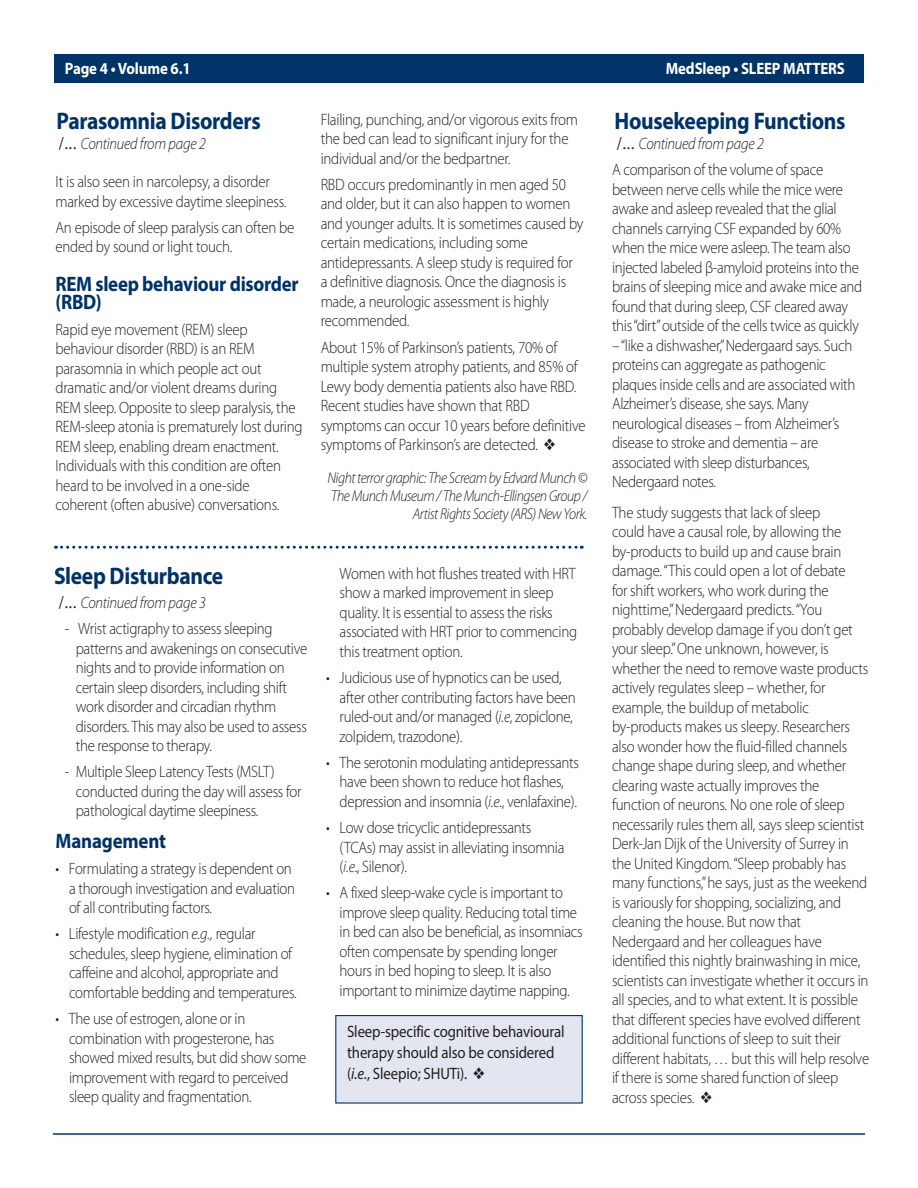
<style>
.page{position:relative;width:918px;height:1188px;background:#fff}
.page>*{position:absolute;margin:0;border:0;box-sizing:border-box;transform-origin:0 0}
.MDSLP_subhead_fordar{font:700 24px "Myriad Pro";letter-spacing:-.015em;color:#003367;scale:.9 1}
.MDSLP_SUBhead_2_BLUE{font:700 21px/18px "Myriad Pro";letter-spacing:-.015em;color:#003367;scale:.9 1}
.MDSLP_TEXT_space__1{font:300 16.5px/19.5px "Myriad Pro";letter-spacing:-.015em;color:#231f20;scale:.9 1}
.BULLETS{font:300 16.5px/19.5px "Myriad Pro";letter-spacing:-.02em;color:#231f20;scale:.9 1}
.MDSLP_TEXT_space__12{font:300 16.5px/19.5px "Myriad Pro";letter-spacing:-.015em;color:#231f20;scale:.9 1}
.BULLETS_2{font:300 16.5px/19.5px "Myriad Pro";letter-spacing:-.02em;color:#231f20;scale:.9 1}
.MDSLP_TEXT_space__12-2{font:16.5px/21px "Myriad Pro";letter-spacing:-.01em;color:#231f20;scale:.9 1}
.t1{font:italic 300 16.5px "Myriad Pro";letter-spacing:-.015em;color:#231f20;scale:.9 1}
.MDSLP_TEXT_space__12-3{font:700 16.5px "Myriad Pro";letter-spacing:-.01em;color:#fff;scale:.9 1}
.MDSLP_TEXT_space__12-4{font:italic 300 15.75px/18px "Myriad Pro";letter-spacing:-.035em;color:#231f20;text-align:right;scale:.9 1}
.s1{font-family:"Minion Pro";font-weight:400;font-style:normal;font-size:18px}
.s2{font-style:italic}
</style>
<div class="page">
<div style="left:335px;top:1015px;width:248px;height:89px;background:#e3e6f0;border:1px solid #003367"></div>
<hr style="left:53px;top:1133px;width:812px;height:2px;background:#003367">
<svg style="left:56px;top:546px;width:526px;height:3px"></svg>
<div style="left:54px;top:54px;width:810px;height:29px;background:#003367"></div>
<p class="MDSLP_TEXT_space__12-3" style="left:65px;top:58px;width:141px">Page 4 • Volume 6.1</p>
<p class="MDSLP_TEXT_space__12-3" style="left:666px;top:58px;width:200px">MedSleep • SLEEP MATTERS</p>
<p class="MDSLP_subhead_fordar" style="left:57px;top:105px;width:229px">Parasomnia Disorders</p>
<p class="t1" style="left:59px;top:134px;width:165px"><span class="s1">/...</span> Continued from page 2</p>
<p class="MDSLP_TEXT_space__12" style="left:56px;top:172px;width:258px">It is also seen in narcolepsy, a disorder marked by excessive daytime sleepiness.</p>
<p class="MDSLP_TEXT_space__12" style="left:56px;top:218px;width:267px">An episode of sleep paralysis can often be ended by sound or light touch.</p>
<p class="MDSLP_SUBhead_2_BLUE" style="left:56px;top:274px;width:272px">REM sleep behaviour disorder (RBD)</p>
<p class="MDSLP_TEXT_space__12" style="left:56px;top:320px;width:276px">Rapid eye movement (REM) sleep behaviour disorder (RBD) is an REM parasomnia in which people act out dramatic and/or violent dreams during REM sleep. Opposite to sleep paralysis, the REM-sleep atonia is prematurely lost during REM sleep, enabling dream enactment.<br>Individuals with this condition are often heard to be involved in a one-side coherent (often abusive) conversations.</p>
<p class="MDSLP_TEXT_space__12" style="left:321px;top:109px;width:287px">Flailing, punching, and/or vigorous exits from the bed can lead to significant injury for the individual and/or the bedpartner.</p>
<p class="MDSLP_TEXT_space__12" style="left:321px;top:174px;width:293px">RBD occurs predominantly in men aged 50 and older, but it can also happen to women and younger adults. It is sometimes caused by certain medications, including some antidepressants. A sleep study is required for a definitive diagnosis. Once the diagnosis is made, a neurologic assessment is highly recommended.</p>
<p class="MDSLP_TEXT_space__12" style="left:321px;top:337px;width:296px">About 15% of Parkinson’s patients, 70% of multiple system atrophy patients, and 85% of Lewy body dementia patients also have RBD.<br>Recent studies have shown that RBD symptoms can occur 10 years before definitive symptoms of Parkinson’s are detected. ❖</p>
<p class="MDSLP_TEXT_space__12-4" style="left:327px;top:469px;width:291px">Night terror graphic: The Scream by Edvard Munch ©<br>The Munch Museum / The Munch-Ellingsen Group /<br>Artist Rights Society (ARS) New York.</p>
<p class="MDSLP_subhead_fordar" style="left:54px;top:561px;width:190px">Sleep Disturbance</p>
<p class="t1" style="left:59px;top:592px;width:165px"><span class="s1">/...</span> Continued from page 3</p>
<p class="BULLETS_2" style="left:76px;top:619px;width:259px;text-indent:-11px">- Wrist actigraphy to assess sleeping patterns and awakenings on consecutive nights and to provide information on certain sleep disorders, including shift work disorder and circadian rhythm disorders. This may also be used to assess the response to therapy.</p>
<p class="BULLETS_2" style="left:76px;top:762px;width:252px;text-indent:-11px">- Multiple Sleep Latency Tests (MSLT) conducted during the day will assess for pathological daytime sleepiness.</p>
<p class="MDSLP_SUBhead_2_BLUE" style="left:56px;top:831px;width:124px">Management</p>
<p class="BULLETS" style="left:69px;top:859px;width:253px;text-indent:-14px">• Formulating a strategy is dependent on a thorough investigation and evaluation of all contributing factors.</p>
<p class="BULLETS" style="left:69px;top:924px;width:254px;text-indent:-14px">• Lifestyle modification <span class="s2">e.g.,</span> regular schedules, sleep hygiene, elimination of caffeine and alcohol, appropriate and comfortable bedding and temperatures.</p>
<p class="BULLETS" style="left:69px;top:1009px;width:265px;text-indent:-14px">• The use of estrogen, alone or in combination with progesterone, has showed mixed results, but did show some improvement with regard to perceived sleep quality and fragmentation.</p>
<p class="BULLETS" style="left:340px;top:563px;width:265px">Women with hot flushes treated with HRT show a marked improvement in sleep quality. It is essential to assess the risks associated with HRT prior to commencing this treatment option.</p>
<p class="BULLETS" style="left:340px;top:668px;width:264px;text-indent:-14px">• Judicious use of hypnotics can be used, after other contributing factors have been ruled-out and/or managed (<span class="s2">i.e</span>, zopiclone, zolpidem, trazodone).</p>
<p class="BULLETS" style="left:340px;top:752px;width:267px;text-indent:-14px">• The serotonin modulating antidepressants have been shown to reduce hot flashes, depression and insomnia (<span class="s2">i.e</span>., venlafaxine).</p>
<p class="BULLETS" style="left:340px;top:818px;width:251px;text-indent:-14px">• Low dose tricyclic antidepressants (TCAs) may assist in alleviating insomnia (<span class="s2">i.e</span>., Silenor).</p>
<p class="BULLETS" style="left:340px;top:883px;width:272px;text-indent:-14px">• A fixed sleep-wake cycle is important to improve sleep quality. Reducing total time in bed can also be beneficial, as insomniacs often compensate by spending longer hours in bed hoping to sleep. It is also important to minimize daytime napping.</p>
<p class="MDSLP_TEXT_space__12-2" style="left:347px;top:1021px;width:243px">Sleep-specific cognitive behavioural therapy should also be considered (<span class="s2">i.e</span>., Sleepio; SHUTi). ❖</p>
<p class="MDSLP_subhead_fordar" style="left:615px;top:106px;width:258px">Housekeeping Functions</p>
<p class="t1" style="left:617px;top:134px;width:165px"><span class="s1">/...</span> Continued from page 2</p>
<p class="MDSLP_TEXT_space__1" style="left:612px;top:160px;width:280px">A comparison of the volume of space between nerve cells while the mice were awake and asleep revealed that the glial channels carrying CSF expanded by 60% when the mice were asleep. The team also injected labeled β-amyloid proteins into the brains of sleeping mice and awake mice and found that during sleep, CSF cleared away this “dirt” outside of the cells twice as quickly</p>
<p class="MDSLP_TEXT_space__1" style="left:612px;top:336px;width:272px">– “like a dishwasher,” Nedergaard says. Such proteins can aggregate as pathogenic plaques inside cells and are associated with Alzheimer’s disease, she says. Many neurological diseases – from Alzheimer’s disease to stroke and dementia – are associated with sleep disturbances, Nedergaard notes.</p>
<p class="MDSLP_TEXT_space__1" style="left:612px;top:502px;width:287px">The study suggests that lack of sleep<br>could have a causal role, by allowing the by-products to build up and cause brain damage. “This could open a lot of debate<br>for shift workers, who work during the nighttime,” Nedergaard predicts. “You probably develop damage if you don’t get your sleep.” One unknown, however, is whether the need to remove waste products actively regulates sleep – whether, for example, the buildup of metabolic by-products makes us sleepy. Researchers also wonder how the fluid-filled channels change shape during sleep, and whether clearing waste actually improves the function of neurons. No one role of sleep necessarily rules them all, says sleep scientist Derk-Jan Dijk of the University of Surrey in the United Kingdom. “Sleep probably has many functions,” he says, just as the weekend is variously for shopping, socializing, and cleaning the house. But now that Nedergaard and her colleagues have identified this nightly brainwashing in mice, scientists can investigate whether it occurs in all species, and to what extent. It is possible that different species have evolved different additional functions of sleep to suit their different habitats, … but this will help resolve if there is some shared function of sleep across species. ❖</p>
</div>
